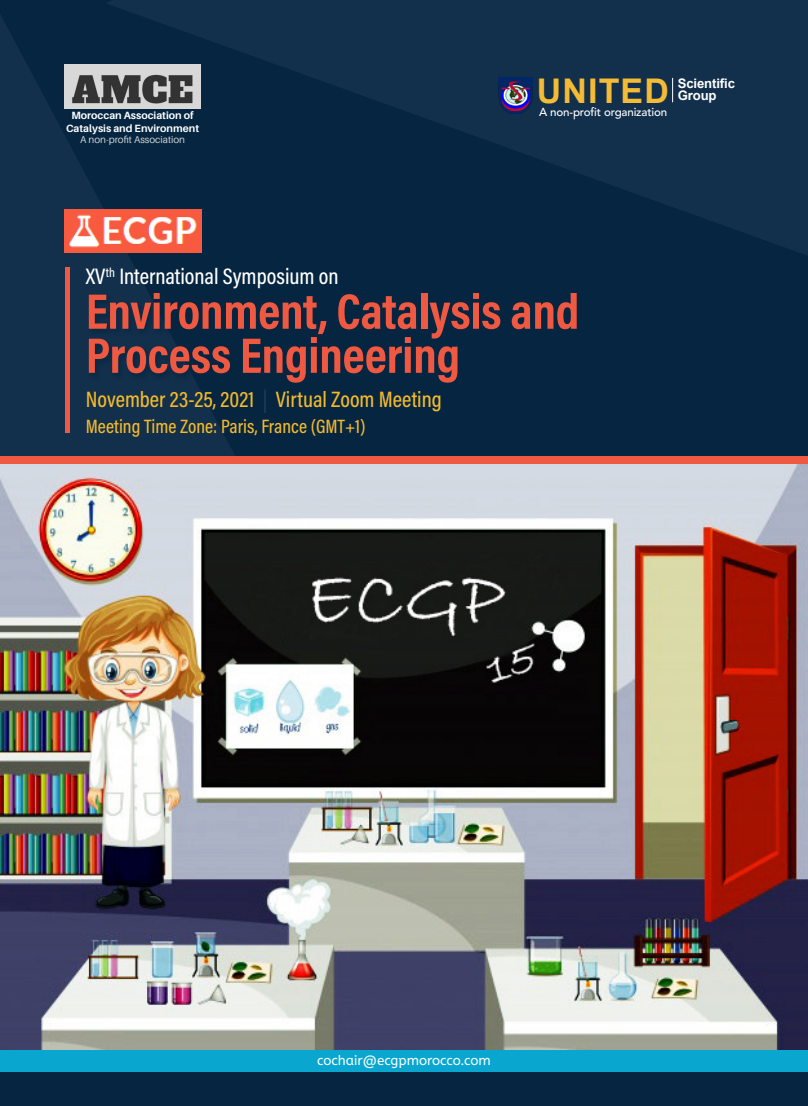
<style>
.page{position:relative;width:808px;height:1106px;background:#052541}
.page>*{position:absolute;margin:0;border:0;box-sizing:border-box;transform-origin:0 0}
.t1{font:700 50.4px "Acumin Pro Cond";letter-spacing:-.005em;color:#f05941}
.t2{font:700 34.05px "Arial";letter-spacing:.03em;color:#f4bb36}
.t3{font:500 22.65px "Acumin Pro Cond";color:#fff}
.t4{font:500 22.5px "Acumin Pro Cond";color:#f4ba2c}
.t5{font:500 19.5px "Acumin Pro Cond";color:#f4ba2c}
.t6{font:13.5px "A Bee Zee";color:#fff}
.t7{font:700 13.2px/12.1px "Arial";letter-spacing:-.01em;color:#fff}
.t8{font:500 11.55px "Avenir LT Std";letter-spacing:-.015em;color:#fff}
.t9{font:700 10.5px/12.8px "Aileron";color:#fff;text-align:center}
.t10{font:9.9px "Aileron";color:#d1d2d4}
.s1{color:#213b57}
</style>
<div class="page">
<svg style="left:0;top:15px;width:235px;height:441px;fill:#122f4b"></svg>
<svg style="left:106px;top:0;width:702px;height:291px"></svg>
<img style="left:0;top:463px;width:808px;height:587px">
<div style="left:0;top:456px;width:808px;height:7px;background:#f05941"></div>
<div style="left:0;top:1050px;width:808px;height:22px;background:#09a7d0"></div>
<img style="left:498px;top:78px;width:34px;height:36px">
<svg style="left:672px;top:78px;width:1px;height:24px"></svg>
<img style="left:65px;top:209px;width:136px;height:44px">
<div style="left:87px;top:291px;width:498px;height:100px;background:#052641"></div>
<div style="left:65px;top:268px;width:5px;height:165px;background:#f05941"></div>
<img style="left:65px;top:65px;width:135px;height:43px">
<p class="t9" style="left:66px;top:109px;width:135px">Moroccan Association of<br>Catalysis and Environment</p>
<p class="t10" style="left:80px;top:134px;width:106px">A non-profit Association</p>
<p class="t3" style="left:86px;top:262px;width:254px">XV<sup>th</sup> International Symposium on</p>
<p class="t2" style="left:537px;top:67px;width:134px">UNITED</p>
<p class="t7" style="left:678px;top:77px;width:59px">Scientific<br>Group</p>
<p class="t8" style="left:539px;top:106px;width:129px">A non-profit organization</p>
<p class="t1" style="left:86px;top:278px;width:495px">Environment, Catalysis and</p>
<p class="t1" style="left:86px;top:322px;width:376px">Process Engineering</p>
<p class="t4" style="left:86px;top:385px;width:357px">November 23-25, 2021 <span class="s1">|</span> Virtual Zoom Meeting</p>
<p class="t5" style="left:86px;top:413px;width:281px">Meeting Time Zone: Paris, France (GMT+1)</p>
<p class="t6" style="left:317px;top:1052px;width:175px">cochair@ecgpmorocco.com</p>
</div>
